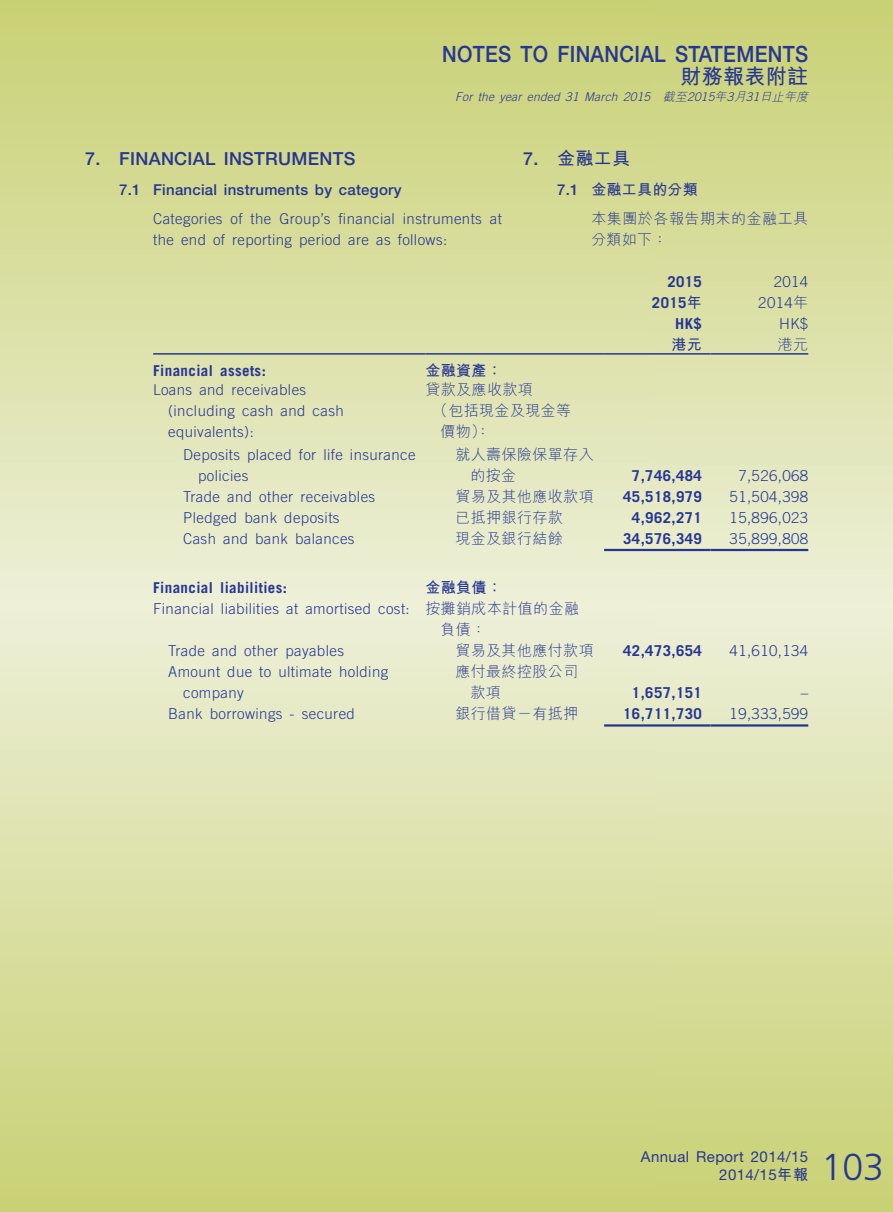
<style>
.page{position:relative;width:893px;height:1212px;background:#fff}
.page>*{position:absolute;margin:0;border:0;box-sizing:border-box;transform-origin:0 0}
.t1{font:300 37.5px "Frutiger LT Std";color:#273692}
.t2{font:500 22.5px "Helvetica Neue LT Std";letter-spacing:.015em;color:#273692;scale:.9 1}
.t3{font:21px "M Hei HK Bold E Ten B5 H";letter-spacing:.015em;color:#273692}
.t4{font:500 18px "Helvetica Neue LT Std";letter-spacing:.015em;color:#273692}
.t5{font:18px "M Hei HK Bold E Ten B5 H";color:#273692}
.t6{font:300 15px/21px "Trade Gothic LT Std";letter-spacing:.025em;color:#273692}
.t7{font:700 15px "Trade Gothic LT Std";letter-spacing:.025em;color:#273692}
.t8{font:15px/21px "M Hei HK Light E Ten B5 H";letter-spacing:.025em;color:#273692}
.t9{font:500 15px "Helvetica Neue LT Std";letter-spacing:.015em;color:#273692}
.t10{font:15px/18px "Helvetica Neue LT Std";letter-spacing:.025em;color:#273692;text-align:right}
.t11{font:15px "M Hei HK Bold E Ten B5 H";letter-spacing:.025em;color:#273692}
.t12{font:italic 300 12px "Trade Gothic LT Std";color:#273692}
.s1{font-family:"M Hei HK Light E Ten B5 H";font-weight:400}
.s2{font-family:"Helvetica Neue LT Std";font-weight:500}
.s3{font-family:"M Hei HK Bold E Ten B5 H";font-weight:400}
.s4{font-family:"M Hei HK Bold E Ten B5 H"}
</style>
<div class="page">
<hr style="left:153px;top:353px;width:272px;height:2px;background:#273692">
<hr style="left:425px;top:353px;width:179px;height:2px;background:#273692">
<hr style="left:604px;top:353px;width:106px;height:2px;background:#273692">
<hr style="left:710px;top:353px;width:98px;height:2px;background:#273692">
<hr style="left:604px;top:549px;width:106px;height:2px;background:#273692">
<hr style="left:710px;top:549px;width:98px;height:2px;background:#273692">
<hr style="left:604px;top:724px;width:106px;height:3px;background:#273692">
<hr style="left:710px;top:724px;width:98px;height:3px;background:#273692">
<h2 class="t2" style="left:442px;top:46px;width:408px">NOTES TO FINANCIAL STATEMENTS</h2>
<h3 class="t3" style="left:680px;top:68px;width:129px">財務報表附註</h3>
<p class="t12" style="left:455px;top:93px;width:357px">For the year ended 31 March 2015 <span class="s1">截至</span>2015<span class="s1">年</span>3<span class="s1">月</span>31<span class="s1">日止年度</span></p>
<p class="t4" style="left:85px;top:152px;width:272px">7. FINANCIAL INSTRUMENTS</p>
<p class="t9" style="left:119px;top:184px;width:284px">7.1 Financial instruments by category</p>
<p class="t6" style="left:153px;top:210px;width:350px">Categories of the Group’s financial instruments at the end of reporting period are as follows:</p>
<p class="t5" style="left:523px;top:152px;width:108px"><span class="s2">7.</span> 金融工具</p>
<p class="t11" style="left:557px;top:183px;width:142px"><span class="s2">7.1</span> 金融工具的分類</p>
<p class="t8" style="left:591px;top:210px;width:218px">本集團於各報告期末的金融工具分類如下：</p>
<p class="t7" style="left:667px;top:276px;width:36px">2015</p>
<p class="t6" style="left:773px;top:273px;width:36px">2014</p>
<p class="t7" style="left:652px;top:297px;width:51px">2015<span class="s3">年</span></p>
<p class="t6" style="left:758px;top:294px;width:51px">2014<span class="s1">年</span></p>
<p class="t7" style="left:675px;top:318px;width:28px">HK$</p>
<p class="t6" style="left:779px;top:315px;width:31px">HK$</p>
<p class="t11" style="left:671px;top:339px;width:32px">港元</p>
<p class="t8" style="left:777px;top:336px;width:32px">港元</p>
<p class="t7" style="left:153px;top:365px;width:114px">Financial assets:</p>
<p class="t11" style="left:425px;top:364px;width:78px">金融資產：</p>
<p class="t6" style="left:168px;top:380px;width:177px;text-indent:-15px">Loans and receivables (including cash and cash equivalents):</p>
<p class="t8" style="left:425px;top:381px;width:109px">貸款及應收款項</p>
<p class="t8" style="left:433px;top:402px;width:140px">（包括現金及現金等</p>
<p class="t8" style="left:440px;top:423px;width:51px">價物）：</p>
<p class="t6" style="left:198px;top:445px;width:219px;text-indent:-15px">Deposits placed for life insurance policies</p>
<p class="t8" style="left:470px;top:446px;width:125px;text-indent:-15px">就人壽保險保單存入的按金</p>
<p class="t7" style="left:632px;top:470px;width:71px">7,746,484</p>
<p class="t6" style="left:738px;top:466px;width:71px">7,526,068</p>
<p class="t6" style="left:183px;top:487px;width:193px">Trade and other receivables</p>
<p class="t8" style="left:455px;top:487px;width:140px">貿易及其他應收款項</p>
<p class="t7" style="left:623px;top:491px;width:80px">45,518,979</p>
<p class="t6" style="left:729px;top:487px;width:80px">51,504,398</p>
<p class="t6" style="left:183px;top:508px;width:158px">Pledged bank deposits</p>
<p class="t8" style="left:455px;top:508px;width:109px">已抵押銀行存款</p>
<p class="t7" style="left:632px;top:512px;width:71px">4,962,271</p>
<p class="t6" style="left:729px;top:508px;width:80px">15,896,023</p>
<p class="t6" style="left:183px;top:529px;width:173px">Cash and bank balances</p>
<p class="t8" style="left:455px;top:529px;width:109px">現金及銀行結餘</p>
<p class="t7" style="left:623px;top:533px;width:80px">34,576,349</p>
<p class="t6" style="left:729px;top:529px;width:80px">35,899,808</p>
<p class="t7" style="left:153px;top:582px;width:135px">Financial liabilities:</p>
<p class="t11" style="left:425px;top:582px;width:78px">金融負債：</p>
<p class="t6" style="left:153px;top:600px;width:427px">Financial liabilities at amortised cost: <span class="s1">按攤銷成本計值的金融</span></p>
<p class="t8" style="left:440px;top:621px;width:47px">負債：</p>
<p class="t6" style="left:168px;top:642px;width:177px">Trade and other payables</p>
<p class="t8" style="left:455px;top:642px;width:140px">貿易及其他應付款項</p>
<p class="t7" style="left:623px;top:645px;width:80px">42,473,654</p>
<p class="t6" style="left:729px;top:642px;width:80px">41,610,134</p>
<p class="t6" style="left:183px;top:663px;width:207px;text-indent:-15px">Amount due to ultimate holding company</p>
<p class="t8" style="left:470px;top:663px;width:109px;text-indent:-15px">應付最終控股公司款項</p>
<p class="t7" style="left:632px;top:687px;width:71px">1,657,151</p>
<p class="t6" style="left:800px;top:684px;width:9px">–</p>
<p class="t6" style="left:168px;top:705px;width:188px">Bank borrowings - secured</p>
<p class="t8" style="left:455px;top:705px;width:124px">銀行借貸－有抵押</p>
<p class="t7" style="left:623px;top:708px;width:80px">16,711,730</p>
<p class="t6" style="left:729px;top:705px;width:80px">19,333,599</p>
<p class="t10" style="left:641px;top:1149px;width:169px">Annual Report 2014/15<br>2014/15<span class="s4">年報</span></p>
<h1 class="t1" style="left:821px;top:1145px;width:64px">103</h1>
</div>
